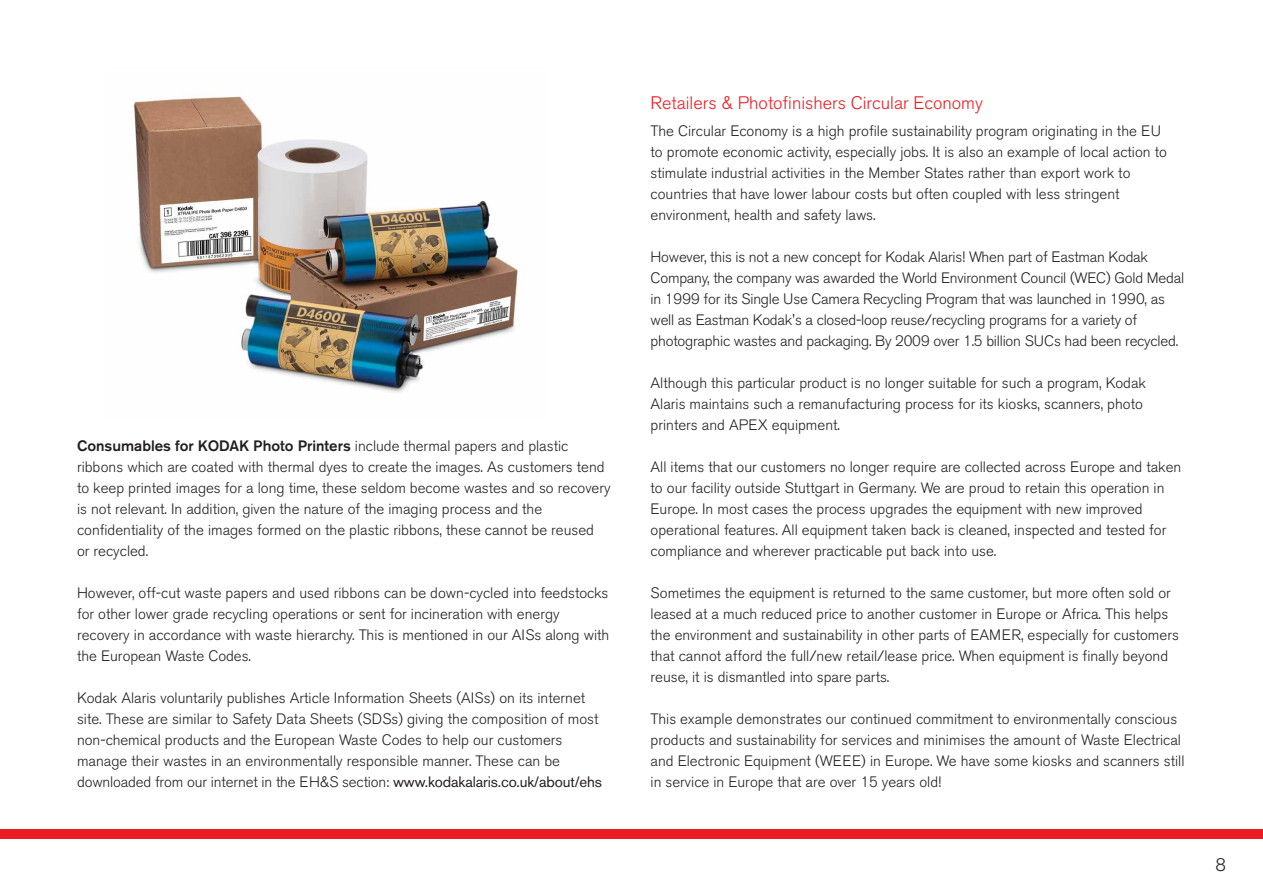
<style>
.page{position:relative;width:1263px;height:893px;background:#fff}
.page>*{position:absolute;margin:0;border:0;box-sizing:border-box;transform-origin:0 0}
.t1{font:300 18px "Akzidenz Grotesk BE";color:#eb1d24}
.t2{font:300 18px "Akzidenz Grotesk BE";color:#231f20}
.t3{font:300 15px/21px "Akzidenz Grotesk BE";color:#231f20}
.s1{font-weight:500}
.s2{font-weight:400}
</style>
<div class="page">
<img style="left:133px;top:96px;width:385px;height:297px">
<div style="left:0;top:829px;width:1263px;height:9px;background:#eb1d24"></div>
<p class="t3" style="left:77px;top:436px;width:535px"><span class="s1">Consumables for KODAK Photo Printers</span> include thermal papers and plastic ribbons which are coated with thermal dyes to create the images. As customers tend to keep printed images for a long time, these seldom become wastes and so recovery is not relevant. In addition, given the nature of the imaging process and the confidentiality of the images formed on the plastic ribbons, these cannot be reused<br>or recycled.</p>
<p class="t3" style="left:77px;top:583px;width:534px">However, off-cut waste papers and used ribbons can be down-cycled into feedstocks for other lower grade recycling operations or sent for incineration with energy recovery in accordance with waste hierarchy. This is mentioned in our AISs along with the European Waste Codes.</p>
<p class="t3" style="left:77px;top:688px;width:526px">Kodak Alaris voluntarily publishes Article Information Sheets (AISs) on its internet site. These are similar to Safety Data Sheets (SDSs) giving the composition of most non-chemical products and the European Waste Codes to help our customers manage their wastes in an environmentally responsible manner. These can be downloaded from our internet in the EH&amp;S section: <span class="s2">www.kodakalaris.co.uk/about/ehs</span></p>
<p class="t1" style="left:651px;top:92px;width:334px">Retailers &amp; Photofinishers Circular Economy</p>
<p class="t3" style="left:651px;top:120px;width:518px">The Circular Economy is a high profile sustainability program originating in the EU to promote economic activity, especially jobs. It is also an example of local action to stimulate industrial activities in the Member States rather than export work to countries that have lower labour costs but often coupled with less stringent environment, health and safety laws.</p>
<p class="t3" style="left:651px;top:246px;width:535px">However, this is not a new concept for Kodak Alaris! When part of Eastman Kodak Company, the company was awarded the World Environment Council (WEC) Gold Medal in 1999 for its Single Use Camera Recycling Program that was launched in 1990, as well as Eastman Kodak's a closed-loop reuse/recycling programs for a variety of photographic wastes and packaging. By 2009 over 1.5 billion SUCs had been recycled.</p>
<p class="t3" style="left:651px;top:372px;width:497px">Although this particular product is no longer suitable for such a program, Kodak<br>Alaris maintains such a remanufacturing process for its kiosks, scanners, photo printers and APEX equipment.</p>
<p class="t3" style="left:651px;top:456px;width:532px">All items that our customers no longer require are collected across Europe and taken to our facility outside Stuttgart in Germany. We are proud to retain this operation in Europe. In most cases the process upgrades the equipment with new improved operational features. All equipment taken back is cleaned, inspected and tested for compliance and wherever practicable put back into use.</p>
<p class="t3" style="left:651px;top:582px;width:530px">Sometimes the equipment is returned to the same customer, but more often sold or leased at a much reduced price to another customer in Europe or Africa. This helps the environment and sustainability in other parts of EAMER, especially for customers that cannot afford the full/new retail/lease price. When equipment is finally beyond reuse, it is dismantled into spare parts.</p>
<p class="t3" style="left:651px;top:708px;width:535px">This example demonstrates our continued commitment to environmentally conscious products and sustainability for services and minimises the amount of Waste Electrical and Electronic Equipment (WEEE) in Europe. We have some kiosks and scanners still in service in Europe that are over 15 years old!</p>
<p class="t2" style="left:1215px;top:855px;width:12px">8</p>
</div>
